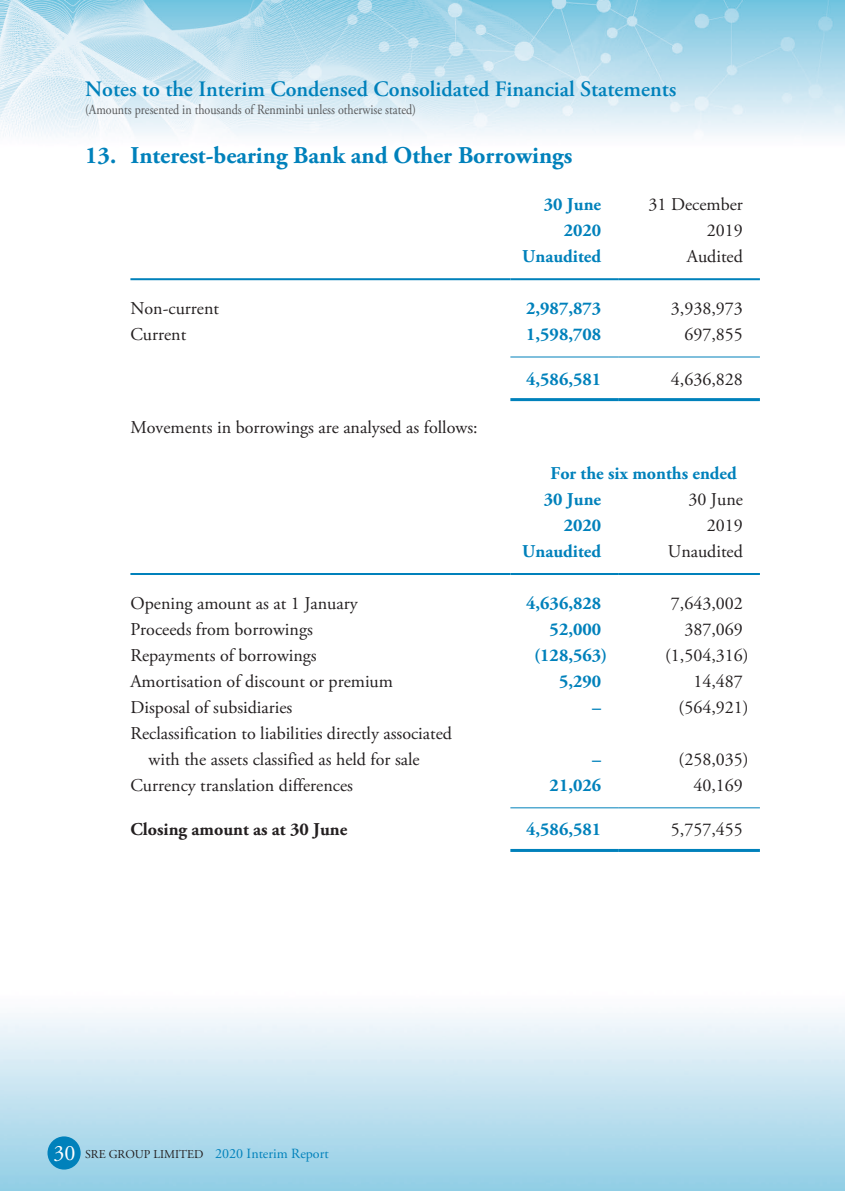
<style>
.page{position:relative;width:845px;height:1191px;background:#fff}
.page>*{position:absolute;margin:0;border:0;box-sizing:border-box;transform-origin:0 0}
.t1{font:700 24px "Adobe Garamond Pro";color:#0081bb}
.t2{font:600 22px "Adobe Garamond Pro";color:#0081bb}
.t3{font:18px/26px "Adobe Garamond Pro";color:#231f20;text-align:right}
.t4{font:700 18px/26px "Adobe Garamond Pro";color:#0081bb;text-align:right}
.t5{font:700 18px "Adobe Garamond Pro";color:#231f20}
.t6{font:14px "Adobe Garamond Pro";color:#57585a;scale:.86 1}
.t7{font:14px "Adobe Garamond Pro";color:#0081bb}
.s1{font-size:22px;color:#fff}
.s2{font-size:12px;color:#231f20}
</style>
<div class="page">
<img style="left:0;top:0;width:845px;height:1191px">
<div style="left:47px;top:1136px;width:34px;height:33px;background:#0081bb;border-radius:50%"></div>
<hr style="left:130px;top:278px;width:380px;height:2px;background:#0081bb">
<hr style="left:510px;top:278px;width:108px;height:2px;background:#0081bb">
<hr style="left:618px;top:278px;width:142px;height:2px;background:#0081bb">
<hr style="left:510px;top:356px;width:108px;height:1px;background:#0081bb">
<hr style="left:618px;top:356px;width:142px;height:1px;background:#0081bb">
<hr style="left:510px;top:398px;width:108px;height:3px;background:#0081bb">
<hr style="left:618px;top:398px;width:142px;height:3px;background:#0081bb">
<hr style="left:130px;top:573px;width:380px;height:2px;background:#0081bb">
<hr style="left:510px;top:573px;width:108px;height:2px;background:#0081bb">
<hr style="left:618px;top:573px;width:142px;height:2px;background:#0081bb">
<hr style="left:510px;top:807px;width:108px;height:1px;background:#0081bb">
<hr style="left:618px;top:807px;width:142px;height:1px;background:#0081bb">
<hr style="left:510px;top:849px;width:108px;height:3px;background:#0081bb">
<hr style="left:618px;top:849px;width:142px;height:3px;background:#0081bb">
<p class="t2" style="left:85px;top:77px;width:593px">Notes to the Interim Condensed Consolidated Financial Statements</p>
<p class="t6" style="left:85px;top:101px;width:386px">(Amounts presented in thousands of Renminbi unless otherwise stated)</p>
<h1 class="t1" style="left:85px;top:142px;width:489px">13. Interest-bearing Bank and Other Borrowings</h1>
<p class="t4" style="left:544px;top:192px;width:59px">30 June<br>2020</p>
<p class="t3" style="left:648px;top:192px;width:96px">31 December<br>2019</p>
<p class="t4" style="left:522px;top:244px;width:80px">Unaudited</p>
<p class="t3" style="left:687px;top:244px;width:58px">Audited</p>
<p class="t3" style="left:130px;top:296px;width:90px">Non-current</p>
<p class="t4" style="left:526px;top:296px;width:76px">2,987,873</p>
<p class="t3" style="left:671px;top:296px;width:73px">3,938,973</p>
<p class="t3" style="left:130px;top:322px;width:57px">Current</p>
<p class="t4" style="left:526px;top:322px;width:76px">1,598,708</p>
<p class="t3" style="left:684px;top:322px;width:60px">697,855</p>
<p class="t4" style="left:526px;top:366px;width:76px">4,586,581</p>
<p class="t3" style="left:671px;top:366px;width:73px">4,636,828</p>
<p class="t3" style="left:130px;top:415px;width:349px">Movements in borrowings are analysed as follows:</p>
<p class="t4" style="left:550px;top:460px;width:188px">For the six months ended</p>
<p class="t4" style="left:544px;top:486px;width:59px">30 June</p>
<p class="t4" style="left:564px;top:512px;width:39px">2020</p>
<p class="t3" style="left:688px;top:487px;width:56px">30 June<br>2019</p>
<p class="t4" style="left:522px;top:538px;width:80px">Unaudited</p>
<p class="t3" style="left:668px;top:539px;width:76px">Unaudited</p>
<p class="t3" style="left:130px;top:591px;width:229px">Opening amount as at 1 January</p>
<p class="t4" style="left:526px;top:591px;width:76px">4,636,828</p>
<p class="t3" style="left:671px;top:591px;width:73px">7,643,002</p>
<p class="t3" style="left:130px;top:617px;width:184px">Proceeds from borrowings</p>
<p class="t4" style="left:549px;top:617px;width:53px">52,000</p>
<p class="t3" style="left:684px;top:617px;width:60px">387,069</p>
<p class="t3" style="left:130px;top:643px;width:188px">Repayments of borrowings</p>
<p class="t4" style="left:534px;top:643px;width:75px">(128,563)</p>
<p class="t3" style="left:665px;top:643px;width:85px">(1,504,316)</p>
<p class="t3" style="left:130px;top:669px;width:264px">Amortisation of discount or premium</p>
<p class="t4" style="left:559px;top:669px;width:44px">5,290</p>
<p class="t3" style="left:693px;top:669px;width:51px">14,487</p>
<p class="t3" style="left:130px;top:695px;width:163px">Disposal of subsidiaries</p>
<p class="t4" style="left:592px;top:695px;width:10px">–</p>
<p class="t3" style="left:678px;top:695px;width:72px">(564,921)</p>
<p class="t3" style="left:149px;top:721px;width:305px;text-align:left;text-indent:-18px">Reclassification to liabilities directly associated with the assets classified as held for sale</p>
<p class="t4" style="left:592px;top:747px;width:10px">–</p>
<p class="t3" style="left:678px;top:747px;width:72px">(258,035)</p>
<p class="t3" style="left:130px;top:773px;width:224px">Currency translation differences</p>
<p class="t4" style="left:549px;top:773px;width:53px">21,026</p>
<p class="t3" style="left:693px;top:773px;width:51px">40,169</p>
<p class="t5" style="left:130px;top:819px;width:218px">Closing amount as at 30 June</p>
<p class="t4" style="left:526px;top:817px;width:76px">4,586,581</p>
<p class="t3" style="left:671px;top:817px;width:73px">5,757,455</p>
<p class="t7" style="left:54px;top:1144px;width:276px"><span class="s1">30</span> <span class="s2">SRE GROUP LIMITED</span> 2020 Interim Report</p>
</div>
